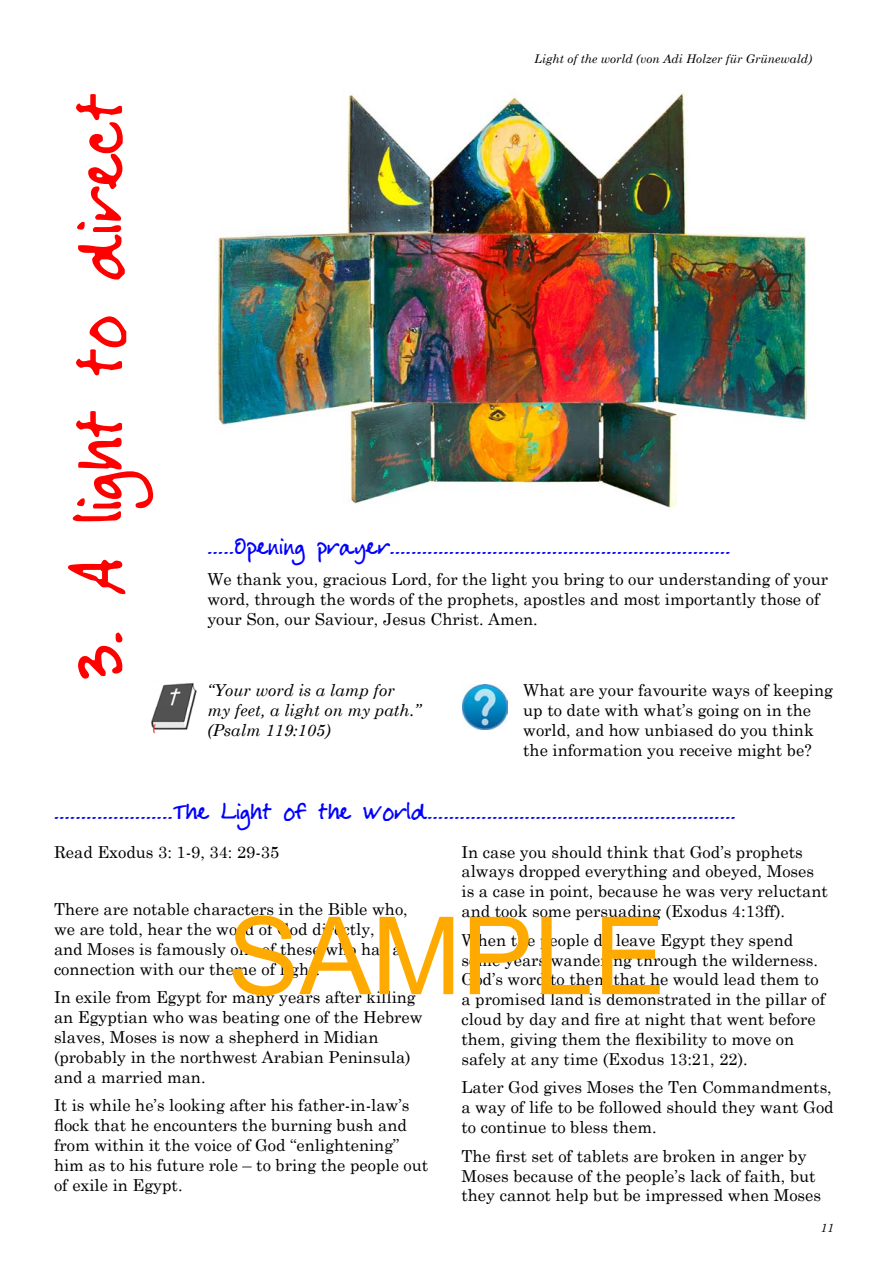
<style>
.page{position:relative;width:893px;height:1263px;background:#fff}
.page>*{position:absolute;margin:0;border:0;box-sizing:border-box;transform-origin:0 0}
.t1{font:108px "Arial";color:#fa0}
.t2{font:90px "Cheryl Hand";color:#f00}
.t3{font:31.5px "Cheryl Hand";color:#00f}
.t4{font:16.5px/19.8px "Century Schoolbook";color:#000}
.t5{font:italic 16.5px/19.8px "Century Schoolbook";color:#000}
.t6{font:italic 12px "Century Schoolbook";color:#000}
</style>
<div class="page">
<img style="left:151px;top:683px;width:46px;height:51px">
<img style="left:462px;top:684px;width:45px;height:45px">
<img style="left:217px;top:90px;width:590px;height:419px">
<h2 class="t2" style="left:45px;top:680px;width:588px;rotate:-90deg">3. A light to direct</h2>
<p class="t6" style="left:534px;top:50px;width:279px">Light of the world (von Adi Holzer für Grünewald)</p>
<h3 class="t3" style="left:207px;top:527px;width:525px">.....Opening prayer...............................................................</h3>
<p class="t4" style="left:207px;top:568px;width:622px">We thank you, gracious Lord, for the light you bring to our understanding of your word, through the words of the prophets, apostles and most importantly those of your Son, our Saviour, Jesus Christ. Amen.</p>
<p class="t5" style="left:207px;top:680px;width:215px">“Your word is a lamp for my feet, a light on my path.” (Psalm 119:105)</p>
<p class="t4" style="left:523px;top:679px;width:311px">What are your favourite ways of keeping up to date with what’s going on in the world, and how unbiased do you think the information you receive might be?</p>
<h3 class="t3" style="left:54px;top:792px;width:684px">......................The Light of the World.........................................................</h3>
<p class="t4" style="left:54px;top:840px;width:227px">Read Exodus 3: 1-9, 34: 29-35</p>
<p class="t4" style="left:461px;top:840px;width:368px">In case you should think that God’s prophets always dropped everything and obeyed, Moses is a case in point, because he was very reluctant and took some persuading (Exodus 4:13ff).</p>
<p class="t4" style="left:461px;top:928px;width:365px">When the people do leave Egypt they spend some years wandering through the wilderness.<br>God’s word to them that he would lead them to a promised land is demonstrated in the pillar of cloud by day and fire at night that went before them, giving them the flexibility to move on safely at any time (Exodus 13:21, 22).</p>
<p class="t4" style="left:461px;top:1076px;width:374px;text-align:justify">Later God gives Moses the Ten Commandments, a way of life to be followed should they want God to continue to bless them.</p>
<p class="t4" style="left:461px;top:1144px;width:361px">The first set of tablets are broken in anger by<br>Moses because of the people’s lack of faith, but they cannot help but be impressed when Moses</p>
<p class="t4" style="left:54px;top:898px;width:355px">There are notable characters in the Bible who, we are told, hear the word of God directly,<br>and Moses is famously one of these who has a connection with our theme of light.</p>
<p class="t4" style="left:54px;top:986px;width:370px">In exile from Egypt for many years after killing an Egyptian who was beating one of the Hebrew slaves, Moses is now a shepherd in Midian (probably in the northwest Arabian Peninsula) and a married man.</p>
<p class="t4" style="left:54px;top:1094px;width:376px">It is while he’s looking after his father-in-law’s flock that he encounters the burning bush and from within it the voice of God “enlightening” him as to his future role – to bring the people out of exile in Egypt.</p>
<h1 class="t1" style="left:227px;top:882px;width:440px">SAMPLE</h1>
<p class="t6" style="left:820px;top:1219px;width:15px">11</p>
</div>
